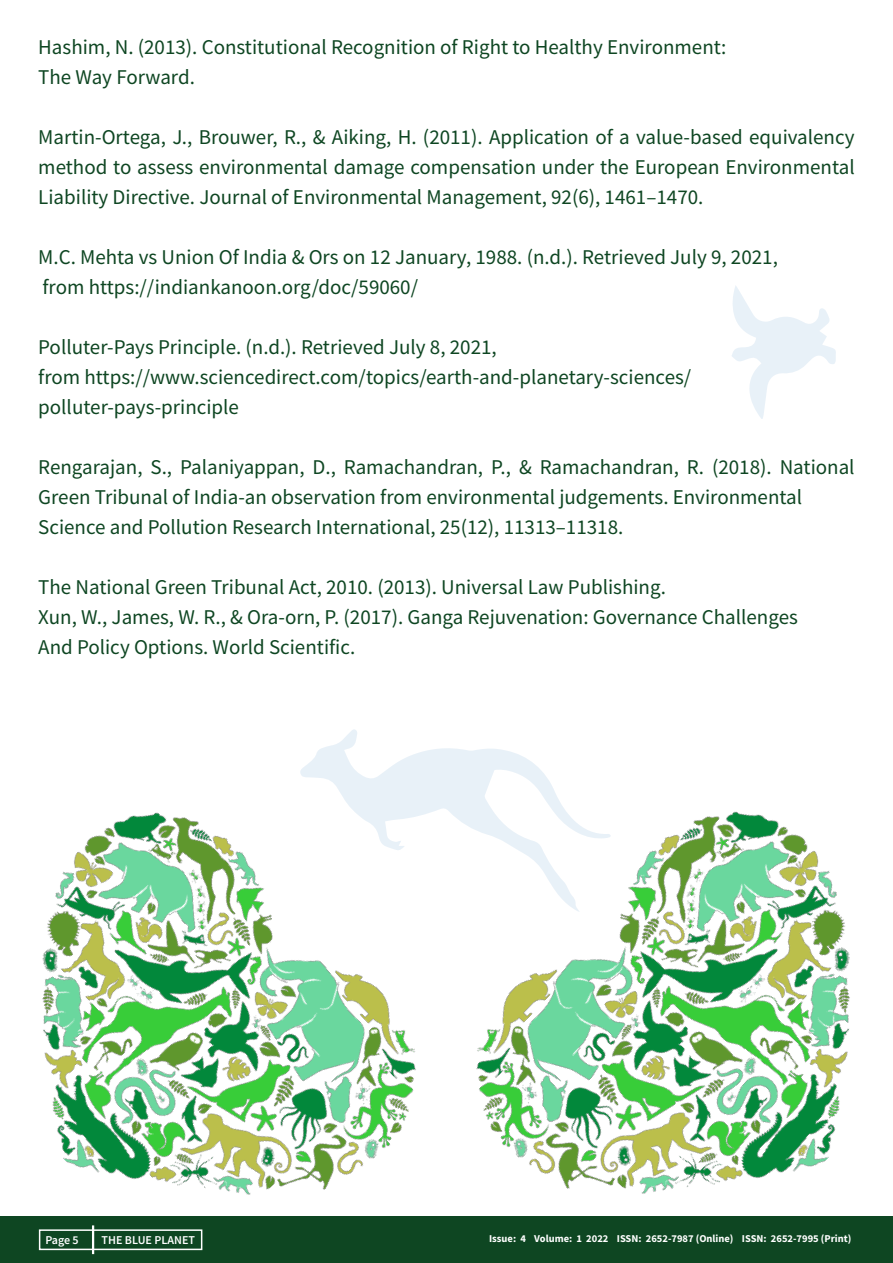
<style>
.page{position:relative;width:893px;height:1263px;background:#fff}
.page>*{position:absolute;margin:0;border:0;box-sizing:border-box;transform-origin:0 0}
.t1{font:21px/30px "Source Sans Pro";color:#0e4622;text-align:justify}
.t2{font:600 12px "Source Sans Pro";color:#fff}
.t3{font:700 10.5px "Source Sans Pro";color:#fff}
</style>
<div class="page">
<img style="left:0;top:812px;width:375px;height:451px">
<img style="left:375px;top:811px;width:518px;height:452px">
<svg style="left:300px;top:729px;width:311px;height:183px"></svg>
<svg style="left:732px;top:286px;width:104px;height:133px"></svg>
<p class="t1" style="left:38px;top:32px;width:690px">Hashim, N. (2013). Constitutional Recognition of Right to Healthy Environment:</p>
<p class="t1" style="left:38px;top:62px;width:158px">The Way Forward.</p>
<p class="t1" style="left:38px;top:122px;width:818px">Martin-Ortega, J., Brouwer, R., &amp; Aiking, H. (2011). Application of a value-based equivalency method to assess environmental damage compensation under the European Environmental Liability Directive. Journal of Environmental Management, 92(6), 1461–1470.</p>
<p class="t1" style="left:38px;top:242px;width:741px">M.C. Mehta vs Union Of India &amp; Ors on 12 January, 1988. (n.d.). Retrieved July 9, 2021,</p>
<p class="t1" style="left:42px;top:272px;width:377px">from https://indiankanoon.org/doc/59060/</p>
<p class="t1" style="left:38px;top:332px;width:460px">Polluter-Pays Principle. (n.d.). Retrieved July 8, 2021,</p>
<p class="t1" style="left:38px;top:362px;width:654px">from https://www.sciencedirect.com/topics/earth-and-planetary-sciences/</p>
<p class="t1" style="left:38px;top:392px;width:202px">polluter-pays-principle</p>
<p class="t1" style="left:38px;top:452px;width:818px">Rengarajan, S., Palaniyappan, D., Ramachandran, P., &amp; Ramachandran, R. (2018). National<br>Green Tribunal of India-an observation from environmental judgements. Environmental</p>
<p class="t1" style="left:38px;top:512px;width:587px">Science and Pollution Research International, 25(12), 11313–11318.</p>
<p class="t1" style="left:38px;top:572px;width:629px">The National Green Tribunal Act, 2010. (2013). Universal Law Publishing.</p>
<p class="t1" style="left:38px;top:602px;width:761px">Xun, W., James, W. R., &amp; Ora-orn, P. (2017). Ganga Rejuvenation: Governance Challenges</p>
<p class="t1" style="left:38px;top:632px;width:318px">And Policy Options. World Scientific.</p>
<p class="t2" style="left:45px;top:1232px;width:35px">Page 5</p>
<p class="t2" style="left:102px;top:1232px;width:95px">THE BLUE PLANET</p>
<p class="t3" style="left:489px;top:1232px;width:364px">Issue: 4 Volume: 1 2022 ISSN: 2652-7987 (Online) ISSN: 2652-7995 (Print)</p>
</div>
